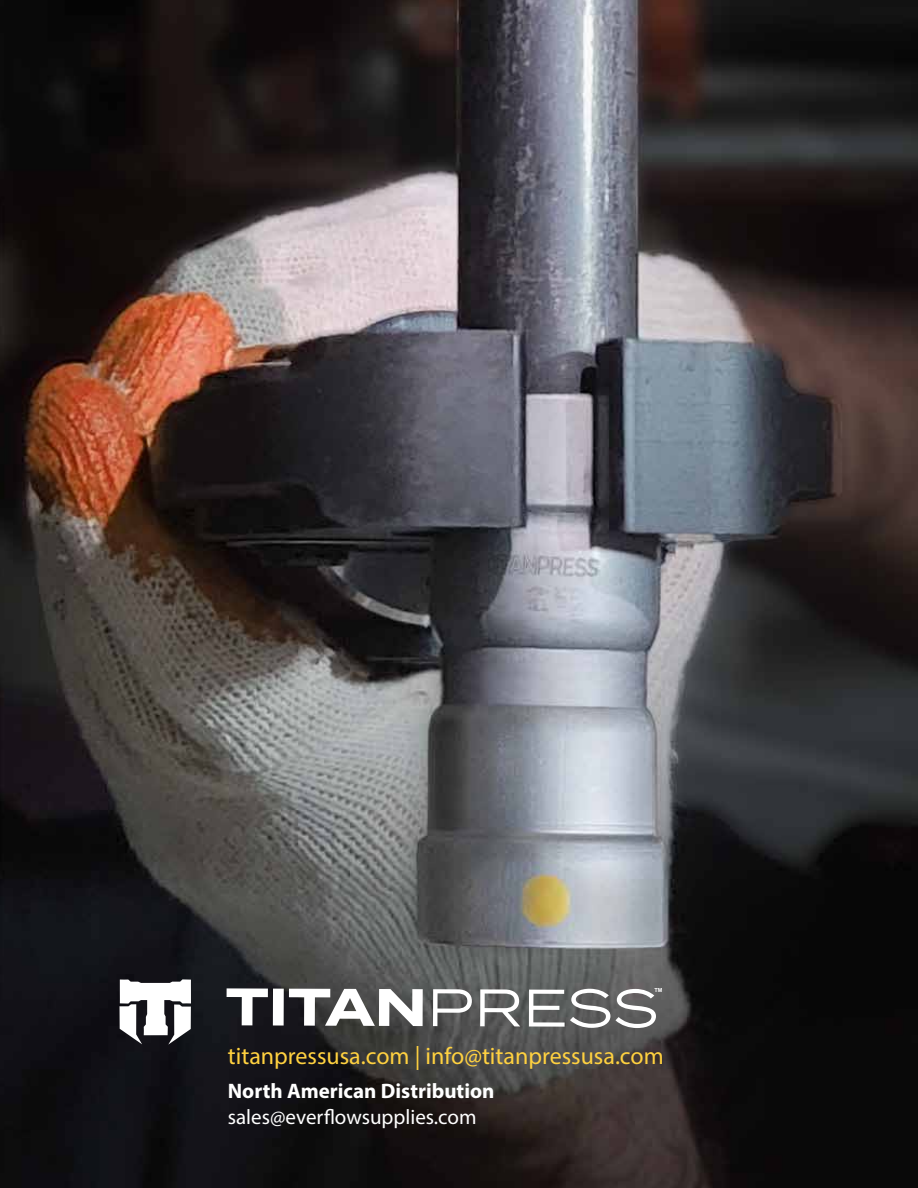
<style>
.page{position:relative;width:918px;height:1188px;background:#fff}
.page>*{position:absolute;margin:0;border:0;box-sizing:border-box;transform-origin:0 0}
.t1{font:24px "Myriad Pro";color:#ffd140}
.t2{font:21px "Myriad Pro";color:#fff}
.t3{font:700 21px "Myriad Pro";color:#fff}
.t4{font:700 5.55px "Arial";color:#fff}
</style>
<div class="page">
<img style="left:0;top:0;width:918px;height:1188px">
<svg style="left:119px;top:979px;width:72px;height:66px"></svg>
<svg style="left:227px;top:988px;width:41px;height:37px"></svg>
<div style="left:273px;top:989px;width:11px;height:37px;background:#fff"></div>
<svg style="left:289px;top:989px;width:134px;height:37px"></svg>
<svg style="left:433px;top:989px;width:39px;height:37px"></svg>
<svg style="left:480px;top:989px;width:40px;height:37px"></svg>
<svg style="left:529px;top:989px;width:127px;height:39px"></svg>
<p class="t4" style="left:654px;top:986px;width:10px">TM</p>
<p class="t1" style="left:228px;top:1041px;width:437px">titanpressusa.com | info@titanpressusa.com</p>
<p class="t3" style="left:228px;top:1078px;width:268px">North American Distribution</p>
<p class="t2" style="left:228px;top:1104px;width:250px">sales@everflowsupplies.com</p>
</div>
